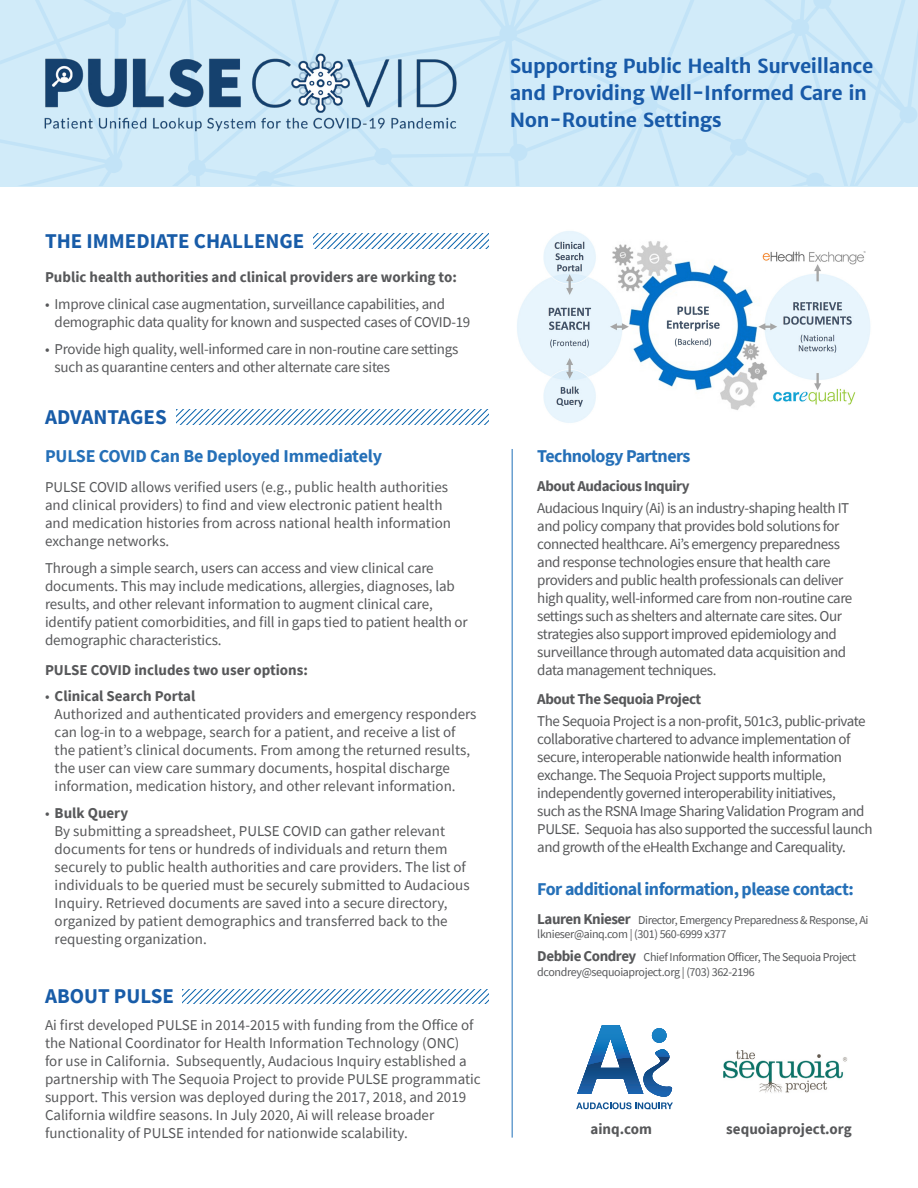
<style>
.page{position:relative;width:918px;height:1188px;background:#fff}
.page>*{position:absolute;margin:0;border:0;box-sizing:border-box;transform-origin:0 0}
.t1{font:700 21px "Source Sans Pro";color:#185ca8}
.t2{font:700 19.5px/27px "Merriweather Sans";letter-spacing:-.02em;color:#185aa8}
.t3{font:700 18px "Source Sans Pro";letter-spacing:-.03em;color:#2570b8}
.t4{font:700 18px "Source Sans Pro";letter-spacing:-.01em;color:#2570b8}
.t5{font:15px/18px "Source Sans Pro";letter-spacing:-.01em;color:#57585a}
.t6{font:15px/18px "Source Sans Pro";letter-spacing:-.03em;color:#57585a}
.t7{font:700 15px "Source Sans Pro";color:#57585a}
.t8{font:700 15px "Source Sans Pro";letter-spacing:-.03em;color:#57585a}
.t9{font:12px/14.4px "Source Sans Pro";letter-spacing:-.03em;color:#57585a}
.s1{font-weight:700}
.s2{font-weight:700;font-size:15px}
</style>
<div class="page">
<svg style="left:0;top:0;width:918px;height:186px;background:#cfe9f8"></svg>
<svg style="left:314px;top:234px;width:174px;height:15px"></svg>
<svg style="left:176px;top:410px;width:312px;height:14px"></svg>
<hr style="left:512px;top:449px;width:1px;height:689px;background:#1f6fb8">
<img style="left:44px;top:46px;width:414px;height:93px">
<img style="left:723px;top:1050px;width:124px;height:43px">
<svg style="left:183px;top:989px;width:305px;height:15px"></svg>
<img style="left:517px;top:231px;width:354px;height:192px">
<svg style="left:576px;top:1025px;width:97px;height:84px"></svg>
<p class="t2" style="left:510px;top:53px;width:365px">Supporting Public Health Surveillance and Providing Well-Informed Care in<br>Non-Routine Settings</p>
<p class="t1" style="left:45px;top:227px;width:261px">THE IMMEDIATE CHALLENGE</p>
<p class="t7" style="left:45px;top:267px;width:413px">Public health authorities and clinical providers are working to:</p>
<p class="t5" style="left:55px;top:295px;width:417px;text-indent:-10px">• Improve clinical case augmentation, surveillance capabilities, and demographic data quality for known and suspected cases of COVID-19</p>
<p class="t5" style="left:55px;top:340px;width:405px;text-indent:-10px">• Provide high quality, well-informed care in non-routine care settings such as quarantine centers and other alternate care sites</p>
<p class="t1" style="left:45px;top:403px;width:123px">ADVANTAGES</p>
<p class="t4" style="left:45px;top:444px;width:339px">PULSE COVID Can Be Deployed Immediately</p>
<p class="t5" style="left:45px;top:478px;width:408px">PULSE COVID allows verified users (e.g., public health authorities and clinical providers) to find and view electronic patient health and medication histories from across national health information exchange networks.</p>
<p class="t5" style="left:45px;top:559px;width:424px">Through a simple search, users can access and view clinical care documents. This may include medications, allergies, diagnoses, lab results, and other relevant information to augment clinical care, identify patient comorbidities, and fill in gaps tied to patient health or demographic characteristics.</p>
<p class="t7" style="left:45px;top:660px;width:264px">PULSE COVID includes two user options:</p>
<p class="t5" style="left:55px;top:687px;width:423px;text-indent:-10px">• <span class="s1">Clinical Search Portal<br></span>Authorized and authenticated providers and emergency responders can log-in to a webpage, search for a patient, and receive a list of the patient’s clinical documents. From among the returned results, the user can view care summary documents, hospital discharge information, medication history, and other relevant information.</p>
<p class="t5" style="left:55px;top:804px;width:416px;text-indent:-10px">• <span class="s1">Bulk Query<br></span>By submitting a spreadsheet, PULSE COVID can gather relevant documents for tens or hundreds of individuals and return them securely to public health authorities and care providers. The list of individuals to be queried must be securely submitted to Audacious Inquiry. Retrieved documents are saved into a secure directory, organized by patient demographics and transferred back to the requesting organization.</p>
<p class="t1" style="left:45px;top:982px;width:130px">ABOUT PULSE</p>
<p class="t5" style="left:45px;top:1016px;width:437px">Ai first developed PULSE in 2014-2015 with funding from the Office of the National Coordinator for Health Information Technology (ONC) for use in California. Subsequently, Audacious Inquiry established a partnership with The Sequoia Project to provide PULSE programmatic support. This version was deployed during the 2017, 2018, and 2019<br>California wildfire seasons. In July 2020, Ai will release broader functionality of PULSE intended for nationwide scalability.</p>
<p class="t3" style="left:537px;top:444px;width:155px">Technology Partners</p>
<p class="t8" style="left:537px;top:476px;width:154px">About Audacious Inquiry</p>
<p class="t6" style="left:537px;top:499px;width:317px">Audacious Inquiry (Ai) is an industry-shaping health IT and policy company that provides bold solutions for connected healthcare. Ai’s emergency preparedness and response technologies ensure that health care providers and public health professionals can deliver high quality, well-informed care from non-routine care settings such as shelters and alternate care sites. Our strategies also support improved epidemiology and surveillance through automated data acquisition and data management techniques.</p>
<p class="t8" style="left:537px;top:689px;width:165px">About The Sequoia Project</p>
<p class="t6" style="left:537px;top:712px;width:337px">The Sequoia Project is a non-profit, 501c3, public-private collaborative chartered to advance implementation of secure, interoperable nationwide health information exchange. The Sequoia Project supports multiple, independently governed interoperability initiatives,<br>such as the RSNA Image Sharing Validation Program and PULSE. Sequoia has also supported the successful launch and growth of the eHealth Exchange and Carequality.</p>
<p class="t3" style="left:537px;top:877px;width:318px">For additional information, please contact:</p>
<p class="t9" style="left:537px;top:913px;width:333px"><span class="s2">Lauren Knieser</span> Director, Emergency Preparedness &amp; Response, Ai lknieser@ainq.com | (301) 560-6999 x377</p>
<p class="t9" style="left:537px;top:949px;width:321px;line-height:15px"><span class="s2">Debbie Condrey</span> Chief Information Officer, The Sequoia Project dcondrey@sequoiaproject.org | (703) 362-2196</p>
<p class="t7" style="left:591px;top:1119px;width:63px">ainq.com</p>
<p class="t7" style="left:726px;top:1119px;width:127px">sequoiaproject.org</p>
</div>
